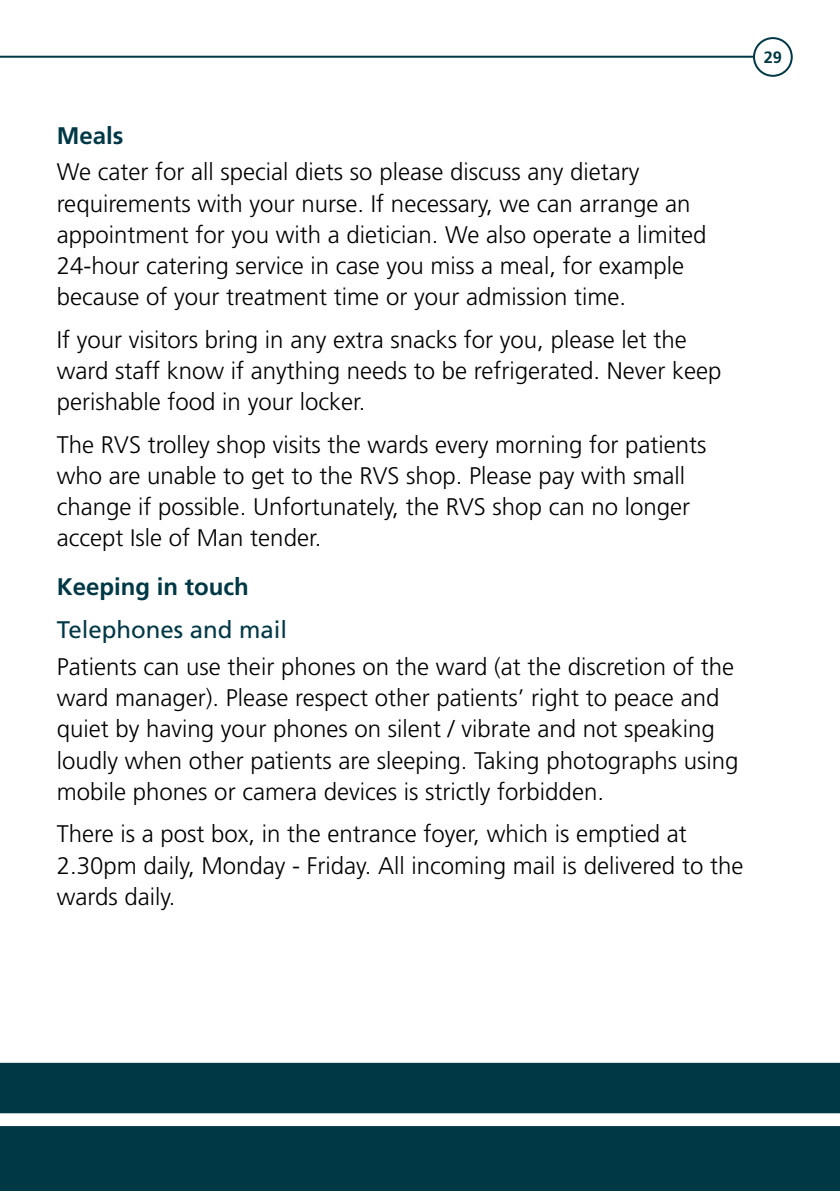
<style>
.page{position:relative;width:840px;height:1191px;background:#fff}
.page>*{position:absolute;margin:0;border:0;box-sizing:border-box;transform-origin:0 0}
.t1{font:300 24px/31.2px "Frutiger";color:#000}
.t2{font:700 24px "Frutiger";color:#003846}
.t3{font:24px "Frutiger";color:#003846}
.t4{font:700 16.4px "Frutiger";color:#003846}
</style>
<div class="page">
<div style="left:0;top:1062px;width:839px;height:129px;background:#003846"></div>
<hr style="left:0;top:56px;width:791px;height:2px;background:#003846">
<div style="left:753px;top:38px;width:38px;height:38px;background:#fff;border-radius:50%"></div>
<div style="left:752px;top:37px;width:40px;height:40px;border:2px solid #003846;border-radius:50%"></div>
<svg style="left:0;top:1113px;width:839px;height:13px"></svg>
<p class="t4" style="left:763px;top:48px;width:20px">29</p>
<p class="t2" style="left:57px;top:121px;width:68px">Meals</p>
<p class="t1" style="left:57px;top:156px;width:650px">We cater for all special diets so please discuss any dietary requirements with your nurse. If necessary, we can arrange an appointment for you with a dietician. We also operate a limited 24-hour catering service in case you miss a meal, for example because of your treatment time or your admission time.</p>
<p class="t1" style="left:57px;top:324px;width:666px">If your visitors bring in any extra snacks for you, please let the ward staff know if anything needs to be refrigerated. Never keep perishable food in your locker.</p>
<p class="t1" style="left:57px;top:429px;width:651px">The RVS trolley shop visits the wards every morning for patients who are unable to get to the RVS shop. Please pay with small change if possible. Unfortunately, the RVS shop can no longer accept Isle of Man tender.</p>
<p class="t2" style="left:57px;top:573px;width:194px">Keeping in touch</p>
<p class="t3" style="left:57px;top:615px;width:232px">Telephones and mail</p>
<p class="t1" style="left:57px;top:651px;width:683px">Patients can use their phones on the ward (at the discretion of the ward manager). Please respect other patients’ right to peace and quiet by having your phones on silent / vibrate and not speaking loudly when other patients are sleeping. Taking photographs using mobile phones or camera devices is strictly forbidden.</p>
<p class="t1" style="left:57px;top:818px;width:687px">There is a post box, in the entrance foyer, which is emptied at<br>2.30pm daily, Monday - Friday. All incoming mail is delivered to the wards daily.</p>
</div>
